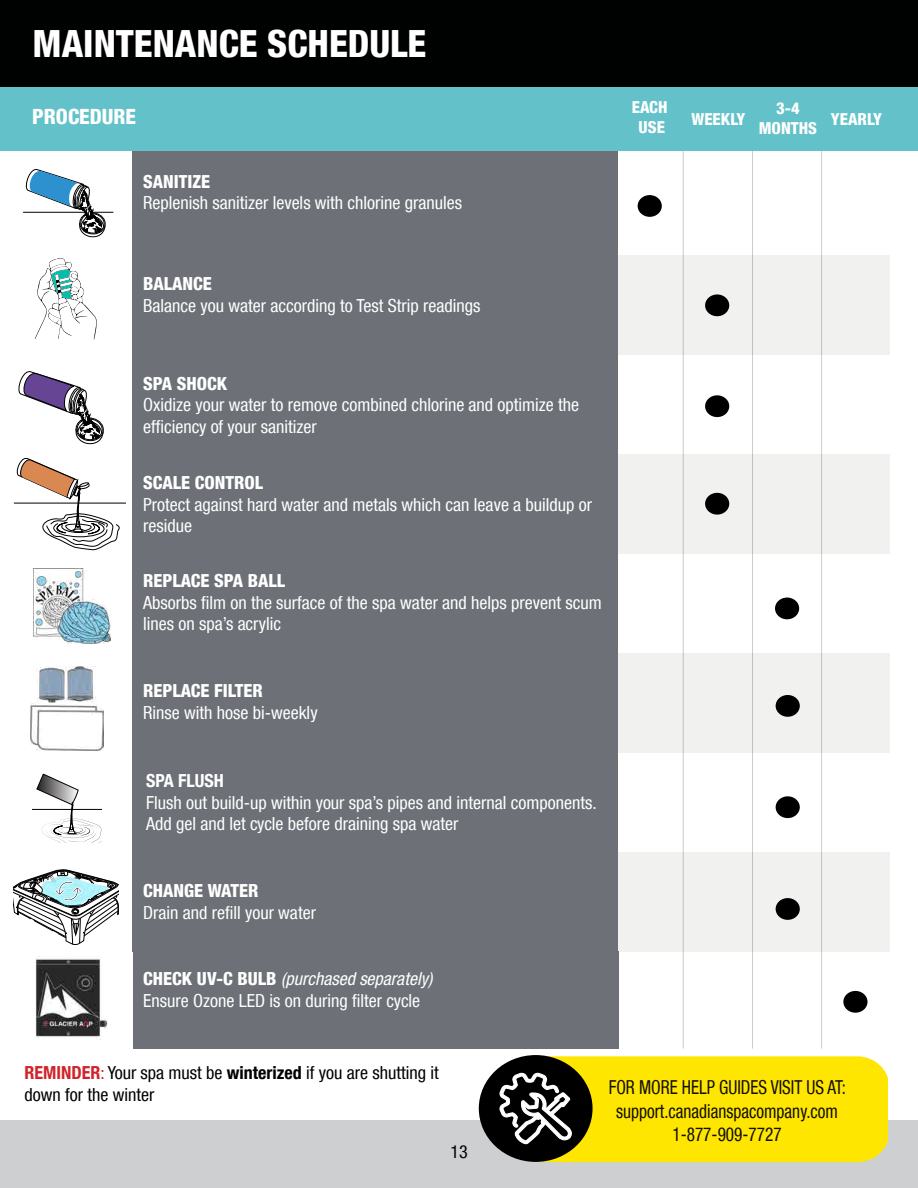
<style>
.page{position:relative;width:918px;height:1188px;background:#fff}
.page>*{position:absolute;margin:0;border:0;box-sizing:border-box;transform-origin:0 0}
.t1{font:800 condensed 37.5px "Helvetica Neue LT Com";color:#fff}
.t2{font:800 condensed 21px "Helvetica Neue LT Com";color:#fff}
.t3{font:condensed 19.2px/23.1px "Helvetica Neue LT Com";color:#110f01;text-align:center;scale:.9 1}
.t4{font:condensed 18px/21.6px "Helvetica Neue LT Com";color:#fff}
.t5{font:800 condensed 18px "Helvetica Neue LT Com";color:#fff}
.t6{font:condensed 18px/21.6px "Helvetica Neue LT Com";color:#000}
.t7{font:700 condensed 18px "Helvetica Neue LT Com";color:#fff}
.t8{font:800 condensed 16.5px/19.8px "Helvetica Neue LT Com";color:#fff;text-align:center}
.s1{font-weight:800}
.s2{font-style:italic}
.s3{font-weight:700;color:#d2232a}
.s4{color:#d2232a}
.s5{font-weight:700}
</style>
<div class="page">
<div style="left:0;top:1120px;width:918px;height:68px;background:#cdcfd0"></div>
<div style="left:0;top:0;width:918px;height:116px;background:#000101"></div>
<div style="left:479px;top:1055px;width:114px;height:107px;background:#000;border-radius:50%"></div>
<svg style="left:499px;top:1056px;width:388px;height:106px"></svg>
<div style="left:614px;top:256px;width:275px;height:99px;background:#f1f1ef"></div>
<div style="left:133px;top:150px;width:485px;height:106px;background:#6d7177"></div>
<div style="left:614px;top:454px;width:275px;height:100px;background:#f1f1ef"></div>
<div style="left:614px;top:653px;width:275px;height:100px;background:#f1f1ef"></div>
<div style="left:614px;top:852px;width:275px;height:99px;background:#f1f1ef"></div>
<img style="left:35px;top:958px;width:73px;height:82px">
<hr style="left:683px;top:121px;width:1px;height:928px;background:#000">
<hr style="left:752px;top:137px;width:1px;height:912px;background:#000">
<div style="left:705px;top:294px;width:24px;height:22px;background:#000;border-radius:50%"></div>
<hr style="left:23px;top:212px;width:62px;height:1px;background:#000">
<svg style="left:25px;top:169px;width:88px;height:69px"></svg>
<div style="left:638px;top:195px;width:24px;height:22px;background:#000;border-radius:50%"></div>
<div style="left:705px;top:395px;width:24px;height:22px;background:#000;border-radius:50%"></div>
<div style="left:705px;top:493px;width:24px;height:22px;background:#000;border-radius:50%"></div>
<div style="left:775px;top:598px;width:24px;height:21px;background:#000;border-radius:50%"></div>
<div style="left:776px;top:695px;width:24px;height:22px;background:#000;border-radius:50%"></div>
<div style="left:776px;top:796px;width:24px;height:22px;background:#000;border-radius:50%"></div>
<div style="left:776px;top:898px;width:24px;height:22px;background:#000;border-radius:50%"></div>
<div style="left:843px;top:991px;width:25px;height:22px;background:#000;border-radius:50%"></div>
<div style="left:133px;top:355px;width:485px;height:99px;background:#6d7177"></div>
<div style="left:133px;top:454px;width:485px;height:100px;background:#6d7177"></div>
<div style="left:133px;top:651px;width:485px;height:102px;background:#6d7177"></div>
<div style="left:133px;top:852px;width:485px;height:99px;background:#6d7177"></div>
<div style="left:133px;top:951px;width:485px;height:98px;background:#6d7177"></div>
<div style="left:133px;top:256px;width:485px;height:99px;background:#6d7177"></div>
<div style="left:133px;top:554px;width:485px;height:97px;background:#6d7177"></div>
<hr style="left:821px;top:133px;width:1px;height:916px;background:#000">
<svg style="left:32px;top:774px;width:69px;height:69px"></svg>
<div style="left:133px;top:753px;width:485px;height:99px;background:#6d7177"></div>
<div style="left:0;top:87px;width:918px;height:64px;background:#62c1c9"></div>
<svg style="left:34px;top:258px;width:63px;height:82px"></svg>
<svg style="left:18px;top:371px;width:86px;height:74px"></svg>
<svg style="left:14px;top:458px;width:112px;height:92px"></svg>
<img style="left:33px;top:569px;width:78px;height:75px">
<img style="left:30px;top:666px;width:73px;height:84px">
<svg style="left:14px;top:869px;width:105px;height:76px"></svg>
<h1 class="t1" style="left:33px;top:21px;width:395px">MAINTENANCE SCHEDULE</h1>
<p class="t8" style="left:632px;top:97px;width:37px">EACH<br>USE</p>
<p class="t8" style="left:692px;top:109px;width:55px">WEEKLY</p>
<p class="t8" style="left:831px;top:109px;width:53px">YEARLY</p>
<p class="t2" style="left:32px;top:104px;width:105px">PROCEDURE</p>
<p class="t8" style="left:759px;top:98px;width:60px">3-4<br>MONTHS</p>
<p class="t5" style="left:143px;top:170px;width:68px">SANITIZE</p>
<p class="t4" style="left:143px;top:192px;width:321px">Replenish sanitizer levels with chlorine granules</p>
<p class="t5" style="left:143px;top:273px;width:70px">BALANCE</p>
<p class="t4" style="left:143px;top:294px;width:339px">Balance you water according to Test Strip readings</p>
<p class="t5" style="left:143px;top:372px;width:86px">SPA SHOCK</p>
<p class="t4" style="left:143px;top:394px;width:438px">Oxidize your water to remove combined chlorine and optimize the efficiency of your sanitizer</p>
<p class="t5" style="left:143px;top:472px;width:121px">SCALE CONTROL</p>
<p class="t4" style="left:143px;top:493px;width:451px">Protect against hard water and metals which can leave a buildup or residue</p>
<p class="t5" style="left:143px;top:570px;width:144px">REPLACE SPA BALL</p>
<p class="t4" style="left:143px;top:591px;width:460px">Absorbs film on the surface of the spa water and helps prevent scum lines on spa’s acrylic</p>
<p class="t5" style="left:143px;top:680px;width:121px">REPLACE FILTER</p>
<p class="t4" style="left:143px;top:702px;width:176px">Rinse with hose bi-weekly</p>
<p class="t7" style="left:146px;top:770px;width:79px">SPA FLUSH</p>
<p class="t4" style="left:146px;top:791px;width:452px">Flush out build-up within your spa’s pipes and internal components.<br>Add gel and let cycle before draining spa water</p>
<p class="t5" style="left:143px;top:880px;width:117px">CHANGE WATER</p>
<p class="t4" style="left:143px;top:902px;width:175px">Drain and refill your water</p>
<p class="t4" style="left:143px;top:968px;width:291px"><span class="s1">CHECK UV-C BULB</span> <span class="s2">(purchased separately)<br></span>Ensure Ozone LED is on during filter cycle</p>
<p class="t6" style="left:24px;top:1062px;width:416px"><span class="s3">REMINDER</span><span class="s4">:</span> Your spa must be <span class="s5">winterized</span> if you are shutting it down for the winter</p>
<p class="t6" style="left:451px;top:1141px;width:19px">13</p>
<p class="t3" style="left:609px;top:1076px;width:265px">FOR MORE HELP GUIDES VISIT US AT: support.canadianspacompany.com<br>1-877-909-7727</p>
</div>
